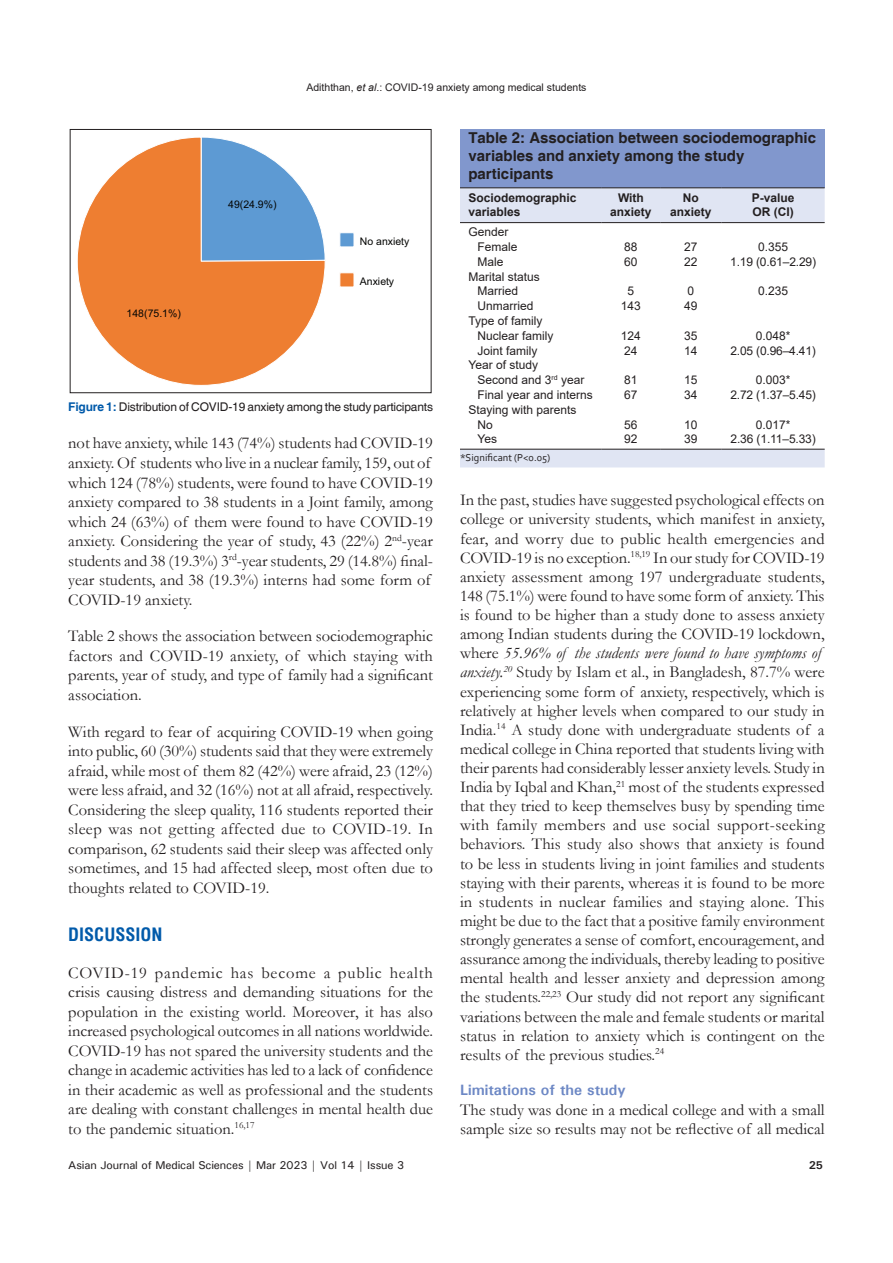
<style>
.page{position:relative;width:893px;height:1263px;background:#fff}
.page>*{position:absolute;margin:0;border:0;box-sizing:border-box;transform-origin:0 0}
.t1{font:700 condensed 18px "Helvetica";color:#015aaa}
.TX{font:16.5px/19px "Garamond";color:#231f20}
.TT{font:700 15px/18px "Helvetica";color:#231f20}
.t2{font:700 15px "Univers";color:#6d88c5}
.TB{font:12px "Arial";color:#231f20}
.FGC{font:12px "Helvetica";letter-spacing:-.015em;color:#231f20}
.TCH{font:700 12px/14.4px "Arial";color:#231f20}
.TBL{font:12px "Arial";letter-spacing:-.01em;color:#231f20}
.t3{font:500 11.25px "Univers";letter-spacing:-.01em;color:#231f20}
.t4{font:700 11.25px "Univers";color:#231f20}
.t5{font:10.5px "Arial";color:#231f20}
.t6{font:10.5px "Arial";color:#040503}
.TFN{font:10.5px "Corbel";color:#231f20}
.s1{font-style:italic}
.s2{font-weight:700;color:#015aaa}
</style>
<div class="page">
<div style="left:460px;top:129px;width:365px;height:59px;background:#8197cd"></div>
<svg style="left:460px;top:188px;width:365px;height:279px"></svg>
<hr style="left:460px;top:222px;width:142px;height:1px;background:#231f20">
<hr style="left:602px;top:222px;width:58px;height:1px;background:#231f20">
<hr style="left:660px;top:222px;width:62px;height:1px;background:#231f20">
<hr style="left:722px;top:222px;width:103px;height:1px;background:#231f20">
<hr style="left:460px;top:187px;width:142px;height:1px;background:#231f20">
<hr style="left:602px;top:187px;width:58px;height:1px;background:#231f20">
<hr style="left:660px;top:187px;width:62px;height:1px;background:#231f20">
<hr style="left:722px;top:187px;width:103px;height:1px;background:#231f20">
<hr style="left:460px;top:449px;width:142px;height:1px;background:#231f20">
<hr style="left:602px;top:449px;width:58px;height:1px;background:#231f20">
<hr style="left:660px;top:449px;width:62px;height:1px;background:#231f20">
<hr style="left:722px;top:449px;width:103px;height:1px;background:#231f20">
<svg style="left:77px;top:137px;width:248px;height:248px;background:#cb865b"></svg>
<div style="left:339px;top:232px;width:15px;height:15px;background:#5d9ad3;border:1px solid #fff"></div>
<div style="left:339px;top:272px;width:15px;height:15px;background:#ee7e31;border:1px solid #fff"></div>
<div style="left:70px;top:129px;width:361px;height:264px;border:1px solid #231f20"></div>
<p class="t5" style="left:306px;top:80px;width:282px">Adiththan, <span class="s1">et al</span>.: COVID-19 anxiety among medical students</p>
<p class="t6" style="left:127px;top:306px;width:56px">148(75.1%)</p>
<p class="t6" style="left:228px;top:197px;width:50px">49(24.9%)</p>
<p class="t6" style="left:360px;top:235px;width:51px">No anxiety</p>
<p class="t6" style="left:360px;top:275px;width:36px">Anxiety</p>
<p class="FGC" style="left:68px;top:399px;width:366px"><span class="s2">Figure 1:</span> Distribution of COVID-19 anxiety among the study participants</p>
<p class="TX" style="left:68px;top:433px;width:366px;line-height:19.5px">not have anxiety, while 143 (74%) students had COVID-19 anxiety. Of students who live in a nuclear family, 159, out of which 124 (78%) students, were found to have COVID-19 anxiety compared to 38 students in a Joint family, among which 24 (63%) of them were found to have COVID-19 anxiety. Considering the year of study, 43 (22%) 2<sup>nd</sup>-year students and 38 (19.3%) 3<sup>rd</sup>-year students, 29 (14.8%) final&shy;year students, and 38 (19.3%) interns had some form of COVID-19 anxiety.</p>
<p class="TX" style="left:68px;top:626px;width:366px;line-height:19.5px;text-align:justify">Table 2 shows the association between sociodemographic factors and COVID-19 anxiety, of which staying with parents, year of study, and type of family had a significant association.</p>
<p class="TX" style="left:68px;top:721px;width:366px;line-height:19.5px;text-align:justify">With regard to fear of acquiring COVID-19 when going into public, 60 (30%) students said that they were extremely afraid, while most of them 82 (42%) were afraid, 23 (12%) were less afraid, and 32 (16%) not at all afraid, respectively.<br>Considering the sleep quality, 116 students reported their sleep was not getting affected due to COVID-19. In comparison, 62 students said their sleep was affected only sometimes, and 15 had affected sleep, most often due to thoughts related to COVID-19.</p>
<h1 class="t1" style="left:68px;top:922px;width:96px">DISCUSSION</h1>
<p class="TX" style="left:68px;top:962px;width:366px;line-height:19.5px;text-align:justify">COVID-19 pandemic has become a public health crisis causing distress and demanding situations for the population in the existing world. Moreover, it has also increased psychological outcomes in all nations worldwide.<br>COVID-19 has not spared the university students and the change in academic activities has led to a lack of confidence in their academic as well as professional and the students are dealing with constant challenges in mental health due to the pandemic situation.<sup>16,17</sup></p>
<p class="TT" style="left:468px;top:130px;width:349px">Table 2: Association between sociodemographic variables and anxiety among the study participants</p>
<p class="TCH" style="left:468px;top:190px;width:110px">Sociodemographic variables</p>
<p class="TCH" style="left:610px;top:190px;width:43px;text-align:center">With anxiety</p>
<p class="TCH" style="left:670px;top:190px;width:43px;text-align:center">No anxiety</p>
<p class="TCH" style="left:752px;top:190px;width:44px">P-value<br>OR (CI)</p>
<p class="TB" style="left:468px;top:224px;width:42px">Gender</p>
<p class="TB" style="left:477px;top:238px;width:42px">Female</p>
<p class="TB" style="left:624px;top:238px;width:15px">88</p>
<p class="TB" style="left:684px;top:238px;width:15px">27</p>
<p class="TB" style="left:758px;top:238px;width:32px">0.355</p>
<p class="TB" style="left:477px;top:253px;width:28px">Male</p>
<p class="TB" style="left:624px;top:253px;width:15px">60</p>
<p class="TB" style="left:684px;top:253px;width:15px">22</p>
<p class="TB" style="left:730px;top:253px;width:88px">1.19 (0.61–2.29)</p>
<p class="TB" style="left:468px;top:268px;width:73px">Marital status</p>
<p class="TB" style="left:477px;top:283px;width:42px">Married</p>
<p class="TB" style="left:628px;top:283px;width:8px">5</p>
<p class="TB" style="left:688px;top:283px;width:8px">0</p>
<p class="TB" style="left:758px;top:283px;width:32px">0.235</p>
<p class="TB" style="left:477px;top:298px;width:58px">Unmarried</p>
<p class="TB" style="left:621px;top:298px;width:22px">143</p>
<p class="TB" style="left:684px;top:298px;width:15px">49</p>
<p class="TB" style="left:468px;top:312px;width:76px">Type of family</p>
<p class="TB" style="left:477px;top:327px;width:78px">Nuclear family</p>
<p class="TB" style="left:621px;top:327px;width:22px">124</p>
<p class="TB" style="left:684px;top:327px;width:15px">35</p>
<p class="TB" style="left:756px;top:327px;width:36px">0.048*</p>
<p class="TB" style="left:477px;top:342px;width:62px">Joint family</p>
<p class="TB" style="left:624px;top:342px;width:15px">24</p>
<p class="TB" style="left:684px;top:342px;width:15px">14</p>
<p class="TB" style="left:730px;top:342px;width:87px">2.05 (0.96–4.41)</p>
<p class="TB" style="left:468px;top:357px;width:71px">Year of study</p>
<p class="TB" style="left:477px;top:372px;width:108px">Second and 3<sup>rd</sup> year</p>
<p class="TB" style="left:624px;top:372px;width:15px">81</p>
<p class="TB" style="left:684px;top:372px;width:15px">15</p>
<p class="TB" style="left:756px;top:372px;width:36px">0.003*</p>
<p class="TB" style="left:477px;top:386px;width:117px">Final year and interns</p>
<p class="TB" style="left:624px;top:386px;width:15px">67</p>
<p class="TB" style="left:684px;top:386px;width:15px">34</p>
<p class="TB" style="left:730px;top:386px;width:87px">2.72 (1.37–5.45)</p>
<p class="TB" style="left:468px;top:401px;width:110px">Staying with parents</p>
<p class="TB" style="left:477px;top:416px;width:17px">No</p>
<p class="TB" style="left:624px;top:416px;width:15px">56</p>
<p class="TB" style="left:684px;top:416px;width:15px">10</p>
<p class="TB" style="left:756px;top:416px;width:36px">0.017*</p>
<p class="TBL" style="left:477px;top:431px;width:21px">Yes</p>
<p class="TBL" style="left:624px;top:431px;width:15px">92</p>
<p class="TBL" style="left:684px;top:431px;width:15px">39</p>
<p class="TBL" style="left:730px;top:431px;width:87px">2.36 (1.11–5.33)</p>
<p class="TFN" style="left:460px;top:451px;width:92px">*Significant (P&lt;0.05)</p>
<p class="TX" style="left:460px;top:490px;width:366px">In the past, studies have suggested psychological effects on college or university students, which manifest in anxiety, fear, and worry due to public health emergencies and COVID-19 is no exception.<sup>18,19</sup> In our study for COVID-19 anxiety assessment among 197 undergraduate students, 148 (75.1%) were found to have some form of anxiety. This is found to be higher than a study done to assess anxiety among Indian students during the COVID-19 lockdown, where <span class="s1">55.96% of the students were found to have symptoms of anxiety.</span><sup>20</sup> Study by Islam et al., in Bangladesh, 87.7% were experiencing some form of anxiety, respectively, which is relatively at higher levels when compared to our study in India.<sup>14</sup> A study done with undergraduate students of a medical college in China reported that students living with their parents had considerably lesser anxiety levels. Study in India by Iqbal and Khan,<sup>21</sup> most of the students expressed that they tried to keep themselves busy by spending time with family members and use social support-seeking behaviors. This study also shows that anxiety is found to be less in students living in joint families and students staying with their parents, whereas it is found to be more in students in nuclear families and staying alone. This might be due to the fact that a positive family environment strongly generates a sense of comfort, encouragement, and assurance among the individuals, thereby leading to positive mental health and lesser anxiety and depression among the students.<sup>22,23</sup> Our study did not report any significant variations between the male and female students or marital status in relation to anxiety which is contingent on the results of the previous studies.<sup>24</sup></p>
<h2 class="t2" style="left:460px;top:1081px;width:167px">Limitations of the study</h2>
<p class="TX" style="left:460px;top:1099px;width:366px">The study was done in a medical college and with a small sample size so results may not be reflective of all medical</p>
<p class="t3" style="left:68px;top:1157px;width:337px">Asian Journal of Medical Sciences | Mar 2023 | Vol 14 | Issue 3</p>
<p class="t4" style="left:809px;top:1158px;width:16px">25</p>
</div>
